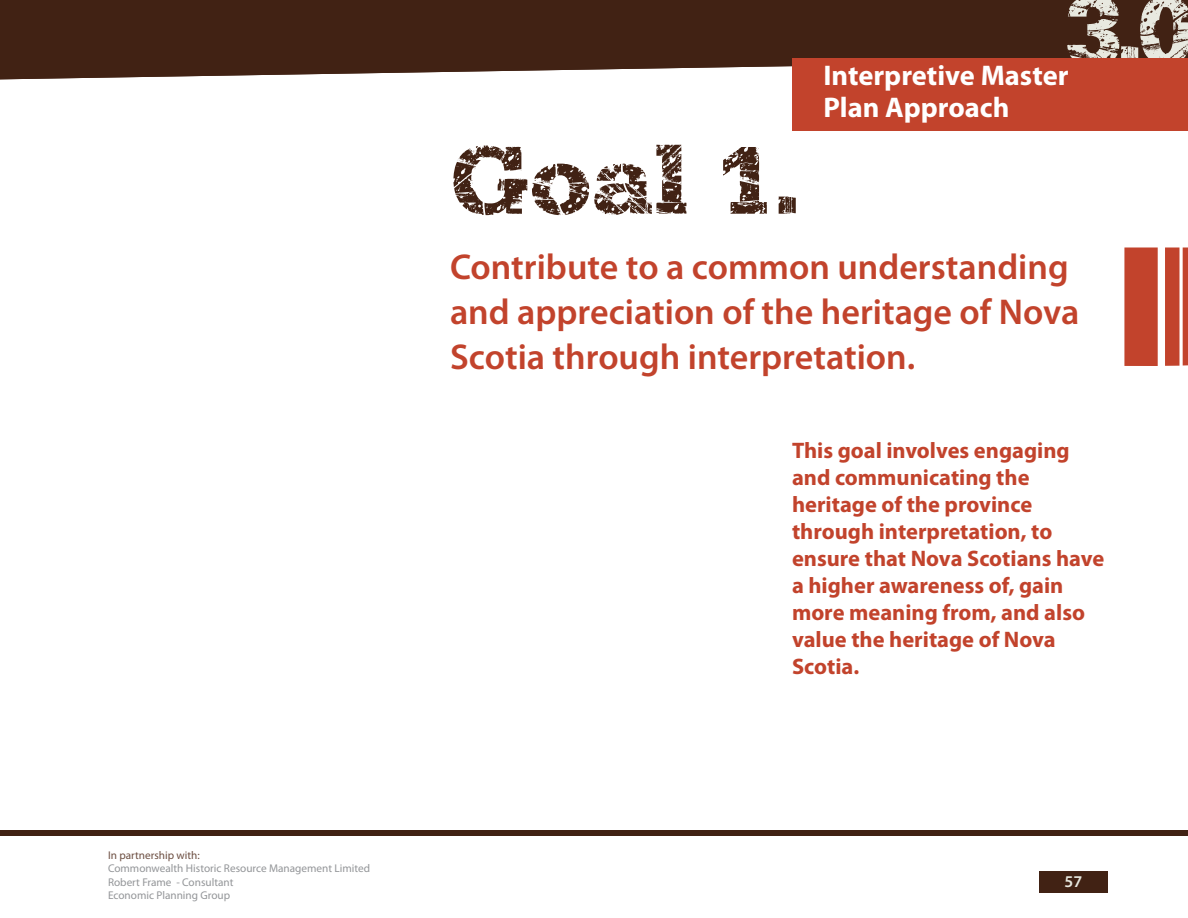
<style>
.page{position:relative;width:1188px;height:918px;background:#fff}
.page>*{position:absolute;margin:0;border:0;box-sizing:border-box;transform-origin:0 0}
.t1{font:900 102px "Grunge Serifia";color:#412214}
.t2{font:900 102px "Grunge Serifia";color:#e8e9e0}
.t3{font:600 36px/45px "Myriad Pro";color:#c2432c}
.t4{font:700 28.5px "Myriad Pro";color:#fff}
.t5{font:700 22.5px/27px "Myriad Pro";color:#c2432c}
.t6{font:600 16.5px "Myriad Pro";color:#e8e9e0}
.t7{font:11.25px/13.5px "Myriad Pro";color:#939598}
.t8{font:11.25px "Myriad Pro";color:#6c4e41}
</style>
<div class="page">
<div style="left:0;top:831px;width:1188px;height:5px;background:#412214"></div>
<div style="left:0;top:0;width:1188px;height:80px;background:#412214"></div>
<div style="left:792px;top:58px;width:396px;height:73px;background:#c2432c"></div>
<div style="left:1039px;top:872px;width:69px;height:21px;background:#412214"></div>
<div style="left:1165px;top:248px;width:14px;height:118px;background:#c2432c"></div>
<div style="left:1183px;top:248px;width:5px;height:118px;background:#c2432c"></div>
<div style="left:1124px;top:248px;width:34px;height:118px;background:#c2432c"></div>
<p class="t8" style="left:108px;top:848px;width:93px">In partnership with:</p>
<p class="t7" style="left:108px;top:862px;width:264px">Commonwealth Historic Resource Management Limited<br>Robert Frame - Consultant<br>Economic Planning Group</p>
<h1 class="t2" style="left:1065px;top:-13px;width:131px">3.0</h1>
<p class="t4" style="left:823px;top:57px;width:247px">Interpretive Master</p>
<p class="t4" style="left:823px;top:88px;width:188px">Plan Approach</p>
<h1 class="t1" style="left:450px;top:137px;width:353px">Goal 1.</h1>
<h2 class="t3" style="left:450px;top:243px;width:631px">Contribute to a common understanding and appreciation of the heritage of Nova<br>Scotia through interpretation.</h2>
<p class="t5" style="left:792px;top:437px;width:314px">This goal involves engaging and communicating the heritage of the province through interpretation, to ensure that Nova Scotians have a higher awareness of, gain more meaning from, and also value the heritage of Nova<br>Scotia.</p>
<p class="t6" style="left:1064px;top:871px;width:19px">57</p>
</div>
